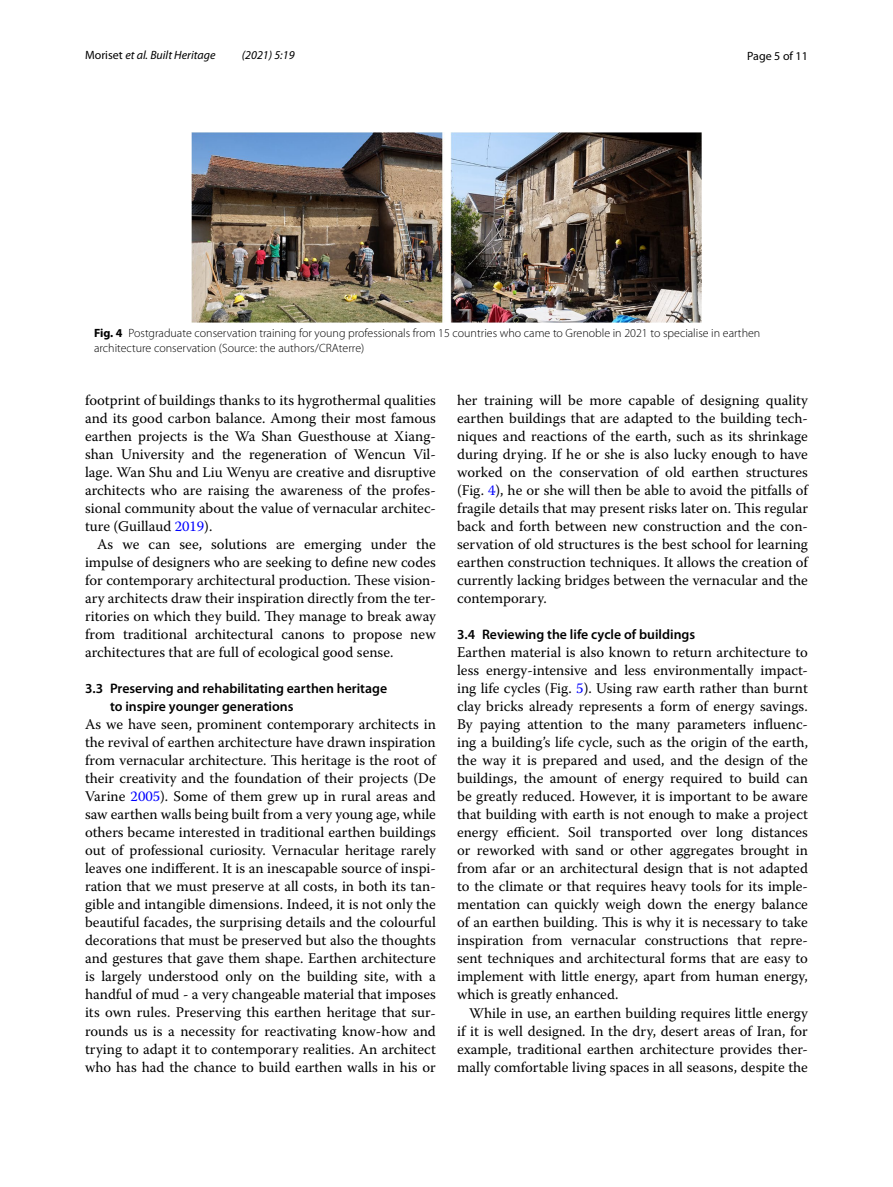
<style>
.page{position:relative;width:893px;height:1187px;background:#fff}
.page>*{position:absolute;margin:0;border:0;box-sizing:border-box;transform-origin:0 0}
.t1{font:14.7px/18px "Warnock Pro";color:#000;text-align:justify}
.t2{font:600 13.8px/18px "Myriad Pro";color:#000}
.t3{font:300 12px/15px "Myriad Pro";color:#000}
.t4{font:italic 12px "Myriad Pro";color:#000}
.t5{font:12px "Myriad Pro";color:#000}
.s1{font-style:normal}
.s2{font-weight:700}
.s3{color:#00f}
</style>
<div class="page">
<img style="left:191px;top:133px;width:511px;height:189px">
<p class="t4" style="left:85px;top:48px;width:132px"><span class="s1">Moriset</span> et al. Built Heritage</p>
<p class="t4" style="left:242px;top:48px;width:54px">(2021) 5:19</p>
<p class="t5" style="left:747px;top:48px;width:62px">Page 5 of 11</p>
<p class="t3" style="left:94px;top:326px;width:668px"><span class="s2">Fig. 4</span> Postgraduate conservation training for young professionals from 15 countries who came to Grenoble in 2021 to specialise in earthen architecture conservation (Source: the authors/CRAterre)</p>
<p class="t1" style="left:85px;top:391px;width:352px">footprint of buildings thanks to its hygrothermal qualities and its good carbon balance. Among their most famous earthen projects is the Wa Shan Guesthouse at Xiang&shy;shan University and the regeneration of Wencun Vil&shy;lage. Wan Shu and Liu Wenyu are creative and disruptive architects who are raising the awareness of the profes&shy;sional community about the value of vernacular architec&shy;ture (Guillaud <span class="s3">2019</span>).</p>
<p class="t1" style="left:85px;top:535px;width:352px;text-indent:12px">As we can see, solutions are emerging under the impulse of designers who are seeking to define new codes for contemporary architectural production. These vision&shy;ary architects draw their inspiration directly from the ter&shy;ritories on which they build. They manage to break away from traditional architectural canons to propose new architectures that are full of ecological good sense.</p>
<p class="t2" style="left:110px;top:679px;width:279px;text-indent:-25px">3.3 Preserving and rehabilitating earthen heritage to inspire younger generations</p>
<p class="t1" style="left:85px;top:715px;width:352px">As we have seen, prominent contemporary architects in the revival of earthen architecture have drawn inspiration from vernacular architecture. This heritage is the root of their creativity and the foundation of their projects (De Varine <span class="s3">2005</span>). Some of them grew up in rural areas and saw earthen walls being built from a very young age, while others became interested in traditional earthen buildings out of professional curiosity. Vernacular heritage rarely leaves one indifferent. It is an inescapable source of inspi&shy;ration that we must preserve at all costs, in both its tan&shy;gible and intangible dimensions. Indeed, it is not only the beautiful facades, the surprising details and the colourful decorations that must be preserved but also the thoughts and gestures that gave them shape. Earthen architecture is largely understood only on the building site, with a handful of mud - a very changeable material that imposes its own rules. Preserving this earthen heritage that sur&shy;rounds us is a necessity for reactivating know-how and trying to adapt it to contemporary realities. An architect who has had the chance to build earthen walls in his or</p>
<p class="t1" style="left:457px;top:391px;width:352px">her training will be more capable of designing quality earthen buildings that are adapted to the building tech&shy;niques and reactions of the earth, such as its shrinkage during drying. If he or she is also lucky enough to have worked on the conservation of old earthen structures (Fig. <span class="s3">4</span>), he or she will then be able to avoid the pitfalls of fragile details that may present risks later on. This regular back and forth between new construction and the con&shy;servation of old structures is the best school for learning earthen construction techniques. It allows the creation of currently lacking bridges between the vernacular and the contemporary.</p>
<p class="t2" style="left:457px;top:625px;width:240px">3.4 Reviewing the life cycle of buildings</p>
<p class="t1" style="left:457px;top:643px;width:352px">Earthen material is also known to return architecture to less energy-intensive and less environmentally impact&shy;ing life cycles (Fig. <span class="s3">5</span>). Using raw earth rather than burnt clay bricks already represents a form of energy savings.<br>By paying attention to the many parameters influenc&shy;ing a building’s life cycle, such as the origin of the earth, the way it is prepared and used, and the design of the buildings, the amount of energy required to build can be greatly reduced. However, it is important to be aware that building with earth is not enough to make a project energy efficient. Soil transported over long distances or reworked with sand or other aggregates brought in from afar or an architectural design that is not adapted to the climate or that requires heavy tools for its imple&shy;mentation can quickly weigh down the energy balance of an earthen building. This is why it is necessary to take inspiration from vernacular constructions that repre&shy;sent techniques and architectural forms that are easy to implement with little energy, apart from human energy, which is greatly enhanced.</p>
<p class="t1" style="left:457px;top:1003px;width:352px;text-indent:12px">While in use, an earthen building requires little energy if it is well designed. In the dry, desert areas of Iran, for example, traditional earthen architecture provides ther&shy;mally comfortable living spaces in all seasons, despite the</p>
</div>
